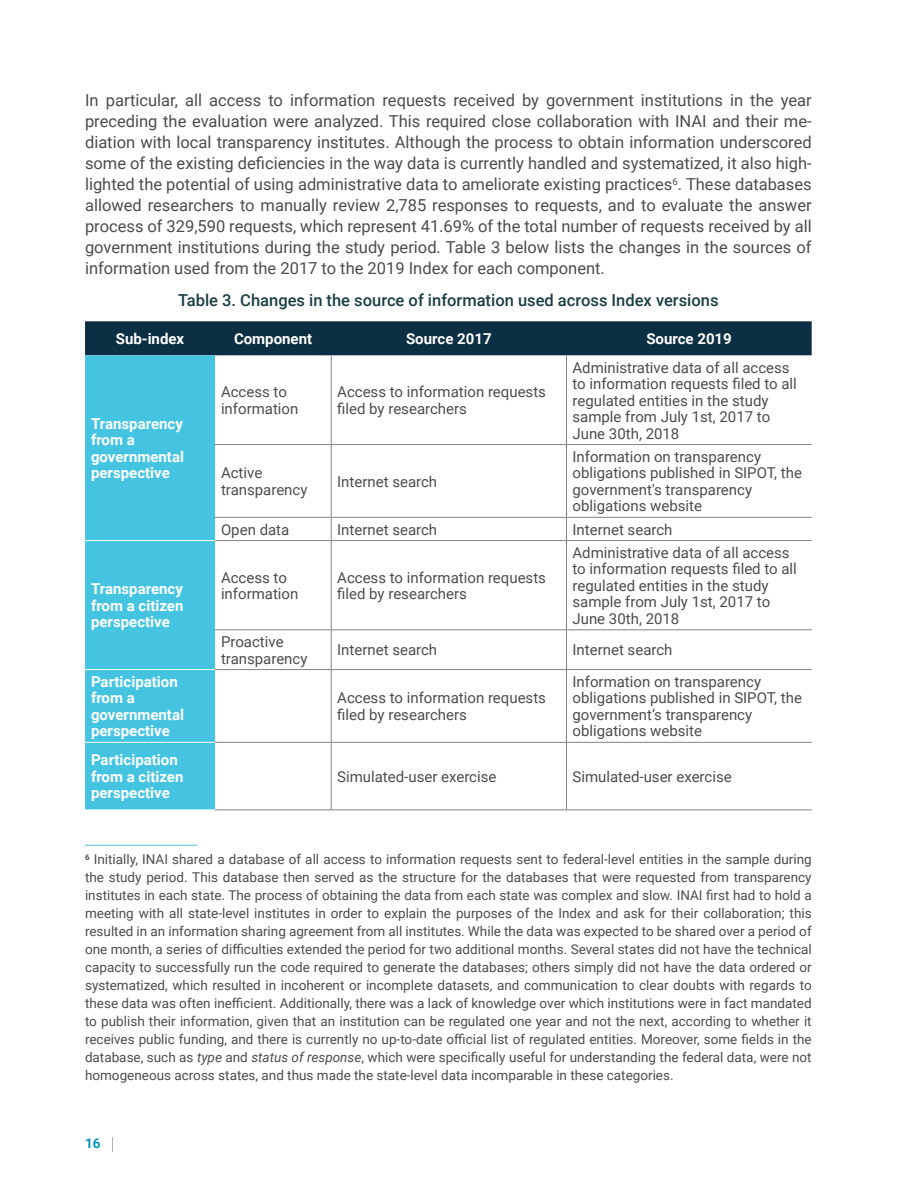
<style>
.page{position:relative;width:918px;height:1188px;background:#fff}
.page>*{position:absolute;margin:0;border:0;box-sizing:border-box;transform-origin:0 0}
.CUERPO_DE_TEXTO{font:16.5px/21px "Roboto";color:#4b4c4d;text-align:justify}
.t1{font:500 16.5px "Roboto";color:#1a3f44}
.t2{font:15px/16.5px "Roboto";color:#4b4c4d}
.t3{font:700 15px/16.5px "Roboto";color:#fff}
.CUERPO_DE_TEXTO-2{font:13.5px/18px "Roboto";color:#4b4c4d;text-align:justify}
.t4{font:700 13.5px "Roboto";color:#0793bd}
.s1{font-style:italic}
</style>
<div class="page">
<svg style="left:112px;top:1137px;width:1px;height:15px"></svg>
<hr style="left:85px;top:845px;width:112px;height:1px;background:#4abfd9">
<div style="left:85px;top:321px;width:727px;height:34px;background:#0d2f43"></div>
<div style="left:85px;top:355px;width:130px;height:455px;background:#45c4e1"></div>
<hr style="left:331px;top:355px;width:1px;height:89px;background:#808285">
<hr style="left:566px;top:355px;width:1px;height:89px;background:#808285">
<hr style="left:215px;top:444px;width:116px;height:1px;background:#808285">
<hr style="left:331px;top:444px;width:236px;height:1px;background:#808285">
<hr style="left:331px;top:445px;width:1px;height:72px;background:#808285">
<hr style="left:567px;top:444px;width:245px;height:1px;background:#808285">
<hr style="left:566px;top:445px;width:1px;height:72px;background:#808285">
<hr style="left:215px;top:517px;width:116px;height:1px;background:#808285">
<hr style="left:331px;top:517px;width:236px;height:1px;background:#808285">
<svg style="left:331px;top:518px;width:1px;height:22px"></svg>
<hr style="left:567px;top:517px;width:245px;height:1px;background:#808285">
<svg style="left:566px;top:518px;width:1px;height:22px"></svg>
<hr style="left:215px;top:540px;width:116px;height:1px;background:#808285">
<hr style="left:331px;top:540px;width:236px;height:1px;background:#808285">
<hr style="left:331px;top:541px;width:1px;height:88px;background:#808285">
<hr style="left:567px;top:540px;width:245px;height:1px;background:#808285">
<hr style="left:566px;top:541px;width:1px;height:88px;background:#808285">
<hr style="left:215px;top:629px;width:116px;height:1px;background:#808285">
<hr style="left:331px;top:629px;width:236px;height:1px;background:#808285">
<hr style="left:331px;top:630px;width:1px;height:39px;background:#808285">
<hr style="left:567px;top:629px;width:245px;height:1px;background:#808285">
<hr style="left:566px;top:630px;width:1px;height:39px;background:#808285">
<hr style="left:215px;top:669px;width:116px;height:1px;background:#808285">
<hr style="left:331px;top:669px;width:236px;height:1px;background:#808285">
<hr style="left:331px;top:670px;width:1px;height:72px;background:#808285">
<hr style="left:567px;top:669px;width:245px;height:1px;background:#808285">
<hr style="left:566px;top:670px;width:1px;height:72px;background:#808285">
<hr style="left:215px;top:742px;width:116px;height:1px;background:#808285">
<hr style="left:331px;top:742px;width:236px;height:1px;background:#808285">
<hr style="left:331px;top:743px;width:1px;height:67px;background:#808285">
<hr style="left:567px;top:742px;width:245px;height:1px;background:#808285">
<hr style="left:566px;top:743px;width:1px;height:67px;background:#808285">
<hr style="left:215px;top:810px;width:116px;height:1px;background:#808285">
<hr style="left:331px;top:810px;width:236px;height:1px;background:#808285">
<hr style="left:567px;top:810px;width:245px;height:1px;background:#808285">
<hr style="left:85px;top:540px;width:130px;height:1px;background:#fff">
<hr style="left:85px;top:669px;width:130px;height:1px;background:#fff">
<hr style="left:85px;top:742px;width:130px;height:1px;background:#fff">
<p class="CUERPO_DE_TEXTO" style="left:85px;top:89px;width:728px">In particular, all access to information requests received by government institutions in the year preceding the evaluation were analyzed. This required close collaboration with INAI and their me&shy;diation with local transparency institutes. Although the process to obtain information underscored some of the existing deficiencies in the way data is currently handled and systematized, it also high&shy;lighted the potential of using administrative data to ameliorate existing practices<sup>6</sup>. These databases allowed researchers to manually review 2,785 responses to requests, and to evaluate the answer process of 329,590 requests, which represent 41.69% of the total number of requests received by all government institutions during the study period. Table 3 below lists the changes in the sources of information used from the 2017 to the 2019 Index for each component.</p>
<p class="t1" style="left:178px;top:289px;width:542px">Table 3. Changes in the source of information used across Index versions</p>
<p class="t3" style="left:116px;top:330px;width:70px">Sub-index</p>
<p class="t3" style="left:234px;top:330px;width:80px">Component</p>
<p class="t3" style="left:406px;top:330px;width:87px">Source 2017</p>
<p class="t3" style="left:646px;top:330px;width:87px">Source 2019</p>
<p class="t3" style="left:91px;top:415px;width:93px">Transparency from a</p>
<p class="t3" style="left:91px;top:448px;width:94px">governmental</p>
<p class="t3" style="left:91px;top:464px;width:80px">perspective</p>
<p class="t3" style="left:91px;top:580px;width:94px;text-align:justify">Transparency from a citizen perspective</p>
<p class="t3" style="left:91px;top:673px;width:88px">Participation from a</p>
<p class="t3" style="left:91px;top:706px;width:94px">governmental perspective</p>
<p class="t3" style="left:91px;top:751px;width:94px">Participation from a citizen perspective</p>
<p class="t2" style="left:221px;top:383px;width:67px">Access to</p>
<p class="t2" style="left:221px;top:400px;width:79px">information</p>
<p class="t2" style="left:221px;top:464px;width:43px">Active</p>
<p class="t2" style="left:221px;top:481px;width:88px">transparency</p>
<p class="t2" style="left:337px;top:383px;width:210px">Access to information requests filed by researchers</p>
<p class="t2" style="left:337px;top:472px;width:102px">Internet search</p>
<p class="t2" style="left:573px;top:358px;width:226px">Administrative data of all access to information requests filed to all regulated entities in the study</p>
<p class="t2" style="left:573px;top:408px;width:199px">sample from July 1st, 2017 to<br>June 30th, 2018</p>
<p class="t2" style="left:573px;top:448px;width:231px">Information on transparency obligations published in SIPOT, the government's transparency</p>
<p class="t2" style="left:573px;top:497px;width:131px">obligations website</p>
<p class="t2" style="left:221px;top:520px;width:70px">Open data</p>
<p class="t2" style="left:337px;top:520px;width:102px">Internet search</p>
<p class="t2" style="left:573px;top:520px;width:102px">Internet search</p>
<p class="t2" style="left:221px;top:568px;width:67px">Access to</p>
<p class="t2" style="left:221px;top:585px;width:79px">information</p>
<p class="t2" style="left:221px;top:633px;width:64px">Proactive</p>
<p class="t2" style="left:221px;top:649px;width:88px">transparency</p>
<p class="t2" style="left:337px;top:568px;width:210px">Access to information requests filed by researchers</p>
<p class="t2" style="left:573px;top:544px;width:226px">Administrative data of all access to information requests filed to all regulated entities in the study</p>
<p class="t2" style="left:573px;top:593px;width:199px">sample from July 1st, 2017 to<br>June 30th, 2018</p>
<p class="t2" style="left:337px;top:641px;width:102px">Internet search</p>
<p class="t2" style="left:573px;top:641px;width:102px">Internet search</p>
<p class="t2" style="left:337px;top:689px;width:210px">Access to information requests filed by researchers</p>
<p class="t2" style="left:573px;top:673px;width:231px">Information on transparency obligations published in SIPOT, the government’s transparency</p>
<p class="t2" style="left:573px;top:722px;width:131px">obligations website</p>
<p class="t2" style="left:337px;top:768px;width:161px">Simulated-user exercise</p>
<p class="t2" style="left:573px;top:768px;width:161px">Simulated-user exercise</p>
<p class="CUERPO_DE_TEXTO-2" style="left:85px;top:850px;width:728px"><sup>6</sup> Initially, INAI shared a database of all access to information requests sent to federal-level entities in the sample during the study period. This database then served as the structure for the databases that were requested from transparency institutes in each state. The process of obtaining the data from each state was complex and slow. INAI first had to hold a meeting with all state-level institutes in order to explain the purposes of the Index and ask for their collaboration; this resulted in an information sharing agreement from all institutes. While the data was expected to be shared over a period of one month, a series of difficulties extended the period for two additional months. Several states did not have the technical capacity to successfully run the code required to generate the databases; others simply did not have the data ordered or systematized, which resulted in incoherent or incomplete datasets, and communication to clear doubts with regards to these data was often inefficient. Additionally, there was a lack of knowledge over which institutions were in fact mandated to publish their information, given that an institution can be regulated one year and not the next, according to whether it receives public funding, and there is currently no up-to-date official list of regulated entities. Moreover, some fields in the database, such as <span class="s1">type</span> and <span class="s1">status of response</span>, which were specifically useful for understanding the federal data, were not homogeneous across states, and thus made the state-level data incomparable in these categories.</p>
<p class="t4" style="left:85px;top:1134px;width:17px">16</p>
</div>
